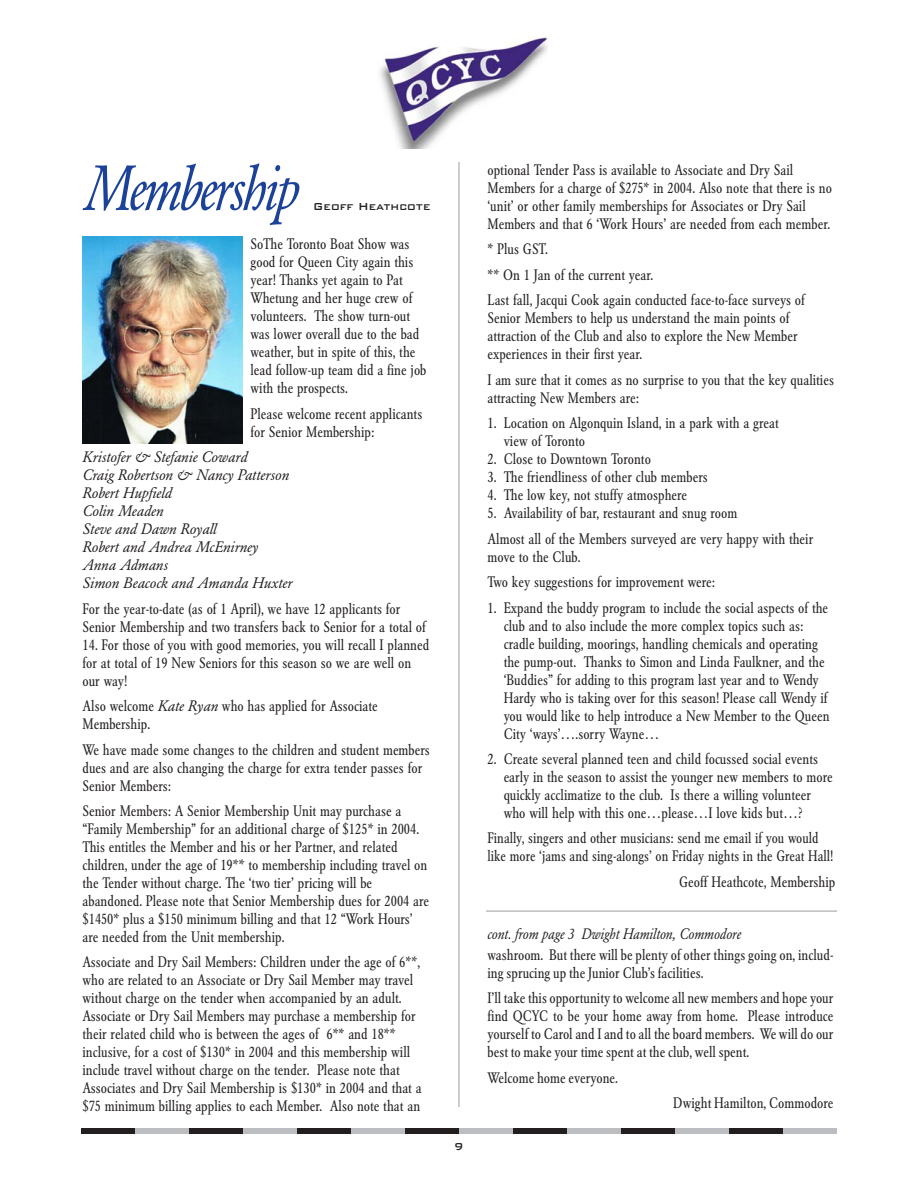
<style>
.page{position:relative;width:918px;height:1188px;background:#fff}
.page>*{position:absolute;margin:0;border:0;box-sizing:border-box;transform-origin:0 0}
.t1{font:italic 63px "Garamond BE";letter-spacing:-.05em;color:#1b4298;scale:.83 1}
.t2{font:condensed 15px/18px "Garamond BE";color:#231f20}
.t3{font:italic 15px/18px "Garamond BE";color:#231f20}
.t4{font:italic 15px "Garamond BE";color:#231f20;scale:.9 1}
.t5{font:500 13.5px "Bank Gothic BT";color:#231f20;scale:.9 1}
.s1{font-style:italic;font-stretch:normal}
</style>
<div class="page">
<img style="left:380px;top:37px;width:167px;height:111px">
<div style="left:81px;top:1129px;width:54px;height:5px;background:#231f20"></div>
<div style="left:135px;top:1129px;width:54px;height:5px;background:#bbbdc0"></div>
<div style="left:189px;top:1129px;width:54px;height:5px;background:#231f20"></div>
<div style="left:243px;top:1129px;width:54px;height:5px;background:#bbbdc0"></div>
<div style="left:297px;top:1129px;width:54px;height:5px;background:#231f20"></div>
<div style="left:351px;top:1129px;width:54px;height:5px;background:#bbbdc0"></div>
<div style="left:405px;top:1129px;width:54px;height:5px;background:#231f20"></div>
<div style="left:459px;top:1129px;width:54px;height:5px;background:#bbbdc0"></div>
<div style="left:513px;top:1129px;width:54px;height:5px;background:#231f20"></div>
<div style="left:567px;top:1129px;width:54px;height:5px;background:#bbbdc0"></div>
<div style="left:621px;top:1129px;width:54px;height:5px;background:#231f20"></div>
<div style="left:675px;top:1129px;width:54px;height:5px;background:#bbbdc0"></div>
<div style="left:729px;top:1129px;width:54px;height:5px;background:#231f20"></div>
<div style="left:783px;top:1129px;width:54px;height:5px;background:#bbbdc0"></div>
<hr style="left:458px;top:162px;width:2px;height:945px;background:#bbbdc0">
<img style="left:83px;top:236px;width:160px;height:207px">
<hr style="left:486px;top:910px;width:351px;height:2px;background:#bbbdc0">
<h1 class="t1" style="left:82px;top:162px;width:263px">Membership</h1>
<p class="t5" style="left:313px;top:197px;width:132px">Geoff Heathcote</p>
<p class="t2" style="left:250px;top:236px;width:178px">SoThe Toronto Boat Show was good for Queen City again this year! Thanks yet again to Pat<br>Whetung and her huge crew of volunteers. The show turn-out was lower overall due to the bad weather, but in spite of this, the lead follow-up team did a fine job with the prospects.</p>
<p class="t2" style="left:250px;top:406px;width:173px">Please welcome recent applicants for Senior Membership:</p>
<p class="t3" style="left:82px;top:449px;width:212px">Kristofer &amp; Stefanie Coward<br>Craig Robertson &amp; Nancy Patterson<br>Robert Hupfield<br>Colin Meaden<br>Steve and Dawn Royall<br>Robert and Andrea McEnirney<br>Anna Admans<br>Simon Beacock and Amanda Huxter</p>
<p class="t2" style="left:82px;top:601px;width:345px">For the year-to-date (as of 1 April), we have 12 applicants for<br>Senior Membership and two transfers back to Senior for a total of</p>
<p class="t2" style="left:82px;top:637px;width:348px">14. For those of you with good memories, you will recall I planned for at total of 19 New Seniors for this season so we are well on our way!</p>
<p class="t2" style="left:82px;top:698px;width:297px">Also welcome <span class="s1">Kate Ryan</span> who has applied for Associate<br>Membership.</p>
<p class="t2" style="left:82px;top:742px;width:349px">We have made some changes to the children and student members dues and are also changing the charge for extra tender passes for<br>Senior Members:</p>
<p class="t2" style="left:82px;top:803px;width:348px">Senior Members: A Senior Membership Unit may purchase a “Family Membership” for an additional charge of $125* in 2004.<br>This entitles the Member and his or her Partner, and related children, under the age of 19** to membership including travel on the Tender without charge. The ‘two tier’ pricing will be abandoned. Please note that Senior Membership dues for 2004 are $1450* plus a $150 minimum billing and that 12 “Work Hours’ are needed from the Unit membership.</p>
<p class="t2" style="left:82px;top:955px;width:341px">Associate and Dry Sail Members: Children under the age of 6**, who are related to an Associate or Dry Sail Member may travel without charge on the tender when accompanied by an adult.<br>Associate or Dry Sail Members may purchase a membership for their related child who is between the ages of 6** and 18** inclusive, for a cost of $130* in 2004 and this membership will include travel without charge on the tender. Please note that Associates and Dry Sail Membership is $130* in 2004 and that a $75 minimum billing applies to each Member. Also note that an</p>
<p class="t5" style="left:454px;top:1137px;width:12px">9</p>
<p class="t2" style="left:488px;top:162px;width:346px">optional Tender Pass is available to Associate and Dry Sail Members for a charge of $275* in 2004. Also note that there is no ‘unit’ or other family memberships for Associates or Dry Sail Members and that 6 ‘Work Hours’ are needed from each member.</p>
<p class="t2" style="left:488px;top:238px;width:319px;line-height:25.5px">* Plus GST.<br>** On 1 Jan of the current year.<br>Last fall, Jacqui Cook again conducted face-to-face surveys of</p>
<p class="t2" style="left:488px;top:310px;width:312px">Senior Members to help us understand the main points of attraction of the Club and also to explore the New Member experiences in their first year.</p>
<p class="t2" style="left:488px;top:372px;width:348px">I am sure that it comes as no surprise to you that the key qualities attracting New Members are:</p>
<p class="t2" style="left:504px;top:415px;width:277px;text-indent:-16px">1. Location on Algonquin Island, in a park with a great view of Toronto</p>
<p class="t2" style="left:488px;top:451px;width:165px">2. Close to Downtown Toronto</p>
<p class="t2" style="left:488px;top:469px;width:222px">3. The friendliness of other club members</p>
<p class="t2" style="left:488px;top:487px;width:201px">4. The low key, not stuffy atmosphere</p>
<p class="t2" style="left:488px;top:502px;width:327px;line-height:25.5px">5. Availability of bar, restaurant and snug room<br>Almost all of the Members surveyed are very happy with their</p>
<p class="t2" style="left:488px;top:545px;width:229px;line-height:25.5px">move to the Club.<br>Two key suggestions for improvement were:</p>
<p class="t2" style="left:504px;top:600px;width:327px;text-indent:-16px">1. Expand the buddy program to include the social aspects of the club and to also include the more complex topics such as: cradle building, moorings, handling chemicals and operating the pump-out. Thanks to Simon and Linda Faulkner, and the ‘Buddies” for adding to this program last year and to Wendy Hardy who is taking over for this season! Please call Wendy if you would like to help introduce a New Member to the Queen City ‘ways’….sorry Wayne…</p>
<p class="t2" style="left:504px;top:751px;width:331px;text-indent:-16px">2. Create several planned teen and child focussed social events early in the season to assist the younger new members to more quickly acclimatize to the club. Is there a willing volunteer who will help with this one…please…I love kids but…?</p>
<p class="t2" style="left:488px;top:831px;width:347px">Finally, singers and other musicians: send me email if you would like more ‘jams and sing-alongs’ on Friday nights in the Great Hall!</p>
<p class="t2" style="left:679px;top:874px;width:158px">Geoff Heathcote, Membership</p>
<p class="t4" style="left:488px;top:927px;width:283px">cont. from page 3 Dwight Hamilton, Commodore</p>
<p class="t2" style="left:488px;top:947px;width:347px">washroom. But there will be plenty of other things going on, includ&shy;ing sprucing up the Junior Club’s facilities.</p>
<p class="t2" style="left:488px;top:990px;width:348px;text-align:justify">I’ll take this opportunity to welcome all new members and hope your find QCYC to be your home away from home. Please introduce yourself to Carol and I and to all the board members. We will do our best to make your time spent at the club, well spent.</p>
<p class="t2" style="left:488px;top:1070px;width:132px">Welcome home everyone.</p>
<p class="t2" style="left:673px;top:1095px;width:162px">Dwight Hamilton, Commodore</p>
</div>
